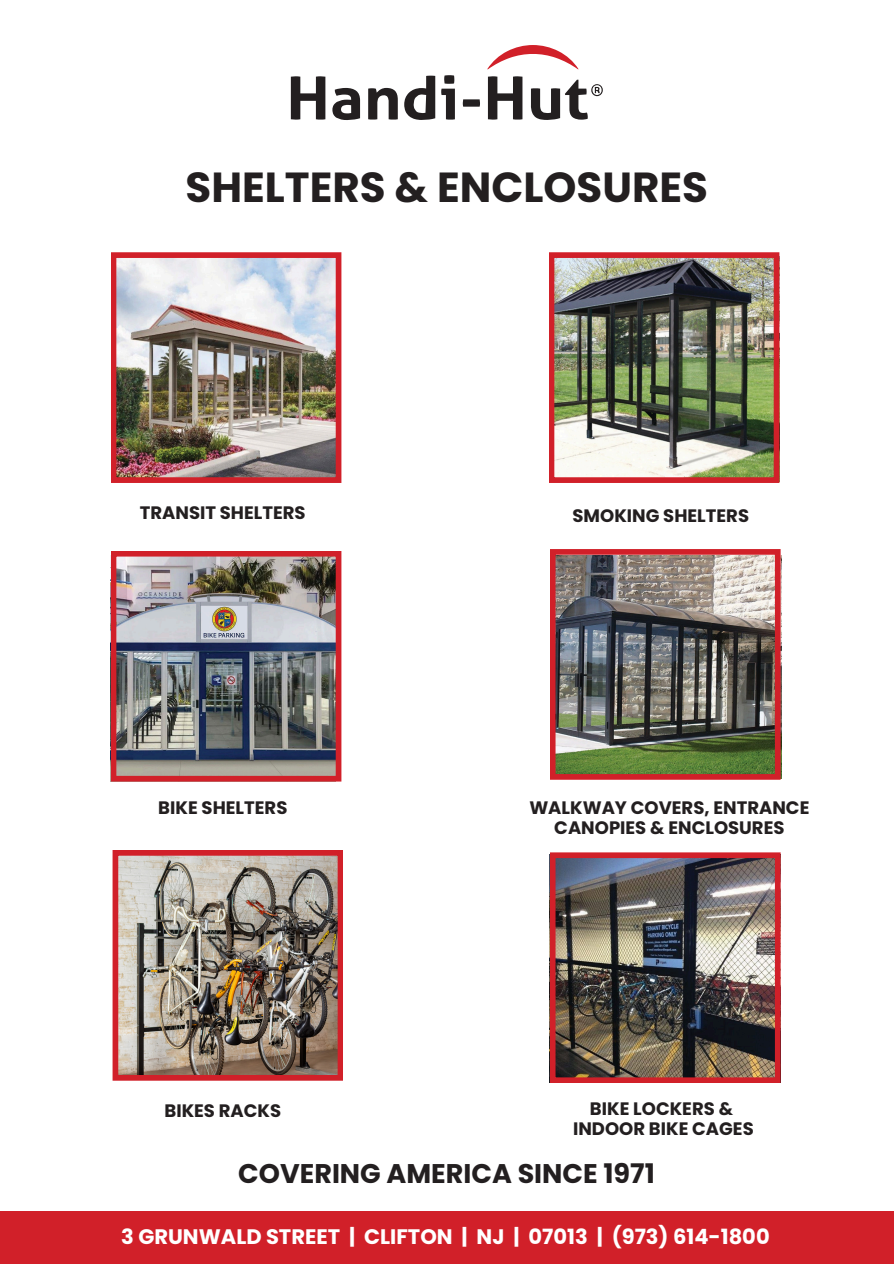
<style>
.page{position:relative;width:894px;height:1264px;background:#fff}
.page>*{position:absolute;margin:0;border:0;box-sizing:border-box;transform-origin:0 0}
.t1{font:700 42px "Poppins";color:#231f20}
.t2{font:700 27px "Poppins";color:#231f20}
.t3{font:700 21px "Poppins";color:#fff}
.t4{font:700 18px/20.2px "Poppins";color:#231f20;text-align:center}
</style>
<div class="page">
<div style="left:0;top:1210px;width:893px;height:53px;background:#d12029"></div>
<svg style="left:487px;top:45px;width:91px;height:24px"></svg>
<svg style="left:291px;top:76px;width:34px;height:44px"></svg>
<svg style="left:332px;top:88px;width:28px;height:32px"></svg>
<svg style="left:368px;top:88px;width:29px;height:32px"></svg>
<svg style="left:404px;top:76px;width:31px;height:44px"></svg>
<svg style="left:441px;top:75px;width:14px;height:45px"></svg>
<svg style="left:462px;top:99px;width:18px;height:8px"></svg>
<svg style="left:488px;top:76px;width:34px;height:44px"></svg>
<svg style="left:530px;top:80px;width:72px;height:40px"></svg>
<img style="left:111px;top:252px;width:230px;height:231px">
<img style="left:550px;top:549px;width:230px;height:230px">
<img style="left:549px;top:252px;width:230px;height:231px">
<img style="left:549px;top:852px;width:231px;height:231px">
<img style="left:111px;top:551px;width:230px;height:230px">
<img style="left:112px;top:850px;width:231px;height:230px">
<p class="t1" style="left:185px;top:158px;width:524px">SHELTERS &amp; ENCLOSURES</p>
<p class="t4" style="left:140px;top:502px;width:167px">TRANSIT SHELTERS</p>
<p class="t4" style="left:572px;top:505px;width:178px">SMOKING SHELTERS</p>
<p class="t4" style="left:158px;top:797px;width:131px">BIKE SHELTERS</p>
<p class="t4" style="left:529px;top:797px;width:281px">WALKWAY COVERS, ENTRANCE<br>CANOPIES &amp; ENCLOSURES</p>
<p class="t4" style="left:164px;top:1100px;width:118px">BIKES RACKS</p>
<p class="t4" style="left:589px;top:1098px;width:144px">BIKE LOCKERS &amp;</p>
<p class="t4" style="left:573px;top:1118px;width:182px">INDOOR BIKE CAGES</p>
<h1 class="t2" style="left:238px;top:1154px;width:418px">COVERING AMERICA SINCE 1971</h1>
<p class="t3" style="left:121px;top:1221px;width:649px">3 GRUNWALD STREET | CLIFTON | NJ | 07013 | (973) 614-1800</p>
</div>
